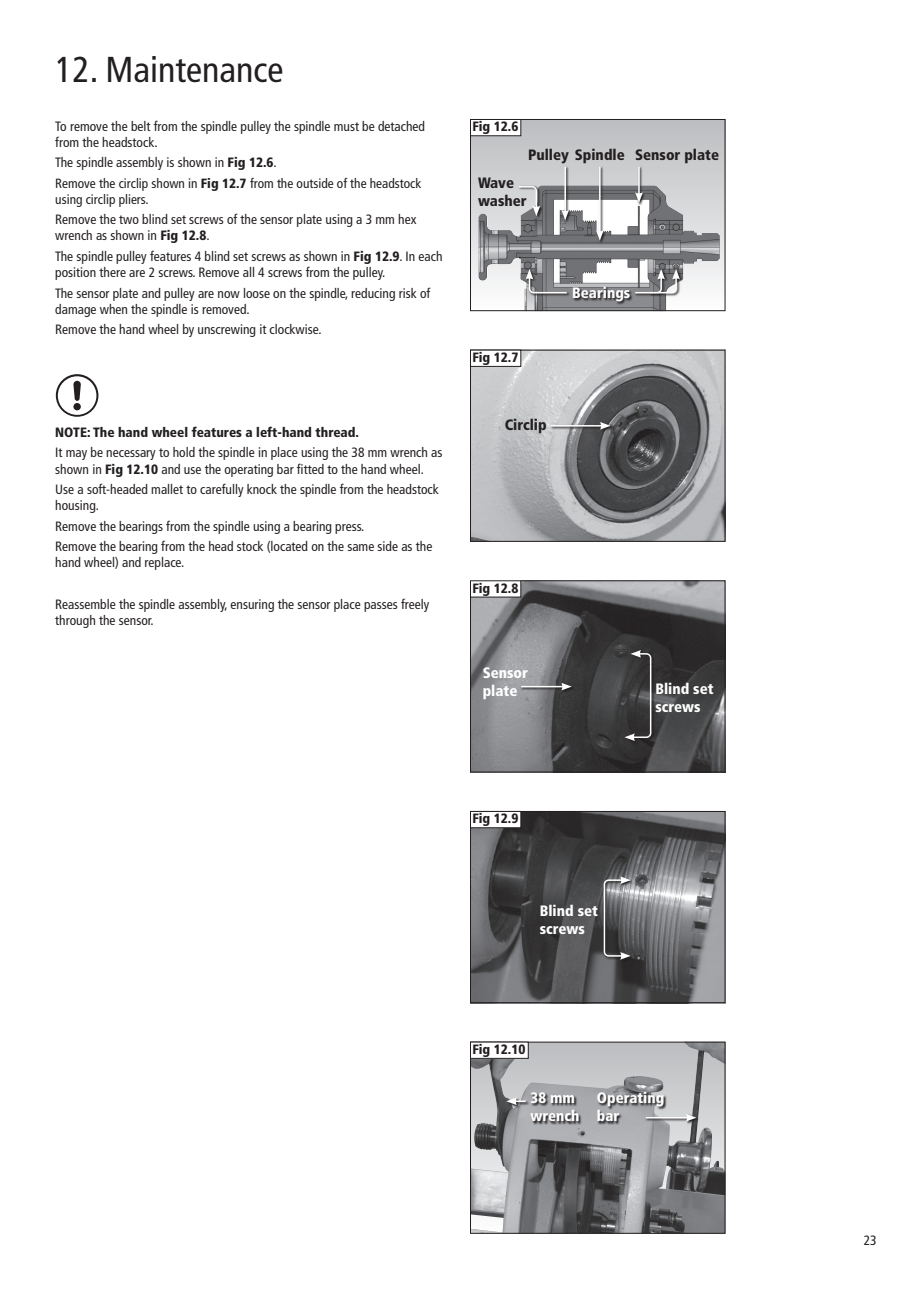
<style>
.page{position:relative;width:919px;height:1289px;background:#fff}
.page>*{position:absolute;margin:0;border:0;box-sizing:border-box;transform-origin:0 0}
.t1{font:condensed 36px "Frutiger";color:#231f20}
.t2{font:900 condensed 15px/18px "Frutiger";color:#fff}
.t3{font:900 condensed 15px/18px "Frutiger";color:#231f20}
.t4{font:800 13.65px "Times";color:#231f20}
.t5{font:condensed 13.5px/16.2px "Frutiger";color:#231f20}
.t6{font:900 condensed 13.5px "Frutiger";color:#231f20}
.t7{font:condensed 13.35px/16px "Frutiger";color:#231f20}
.s1{font-weight:900}
</style>
<div class="page">
<img style="left:472px;top:352px;width:251px;height:187px">
<div style="left:470px;top:350px;width:50px;height:16px;background:#fff"></div>
<div style="left:470px;top:350px;width:51px;height:17px;border:1px solid #231f20"></div>
<svg style="left:550px;top:421px;width:63px;height:12px"></svg>
<hr style="left:550px;top:425px;width:52px;height:1px;background:#fff">
<svg style="left:600px;top:422px;width:10px;height:7px"></svg>
<div style="left:470px;top:119px;width:255px;height:192px;background:linear-gradient(to bottom,#bbbcbf,#fcfdfd)"></div>
<img style="left:478px;top:186px;width:241px;height:123px">
<div style="left:470px;top:119px;width:255px;height:192px;border:1px solid #231f20"></div>
<div style="left:470px;top:119px;width:50px;height:17px;background:#fff"></div>
<div style="left:470px;top:119px;width:51px;height:17px;border:1px solid #231f20"></div>
<svg style="left:573px;top:286px;width:60px;height:19px"></svg>
<svg style="left:561px;top:166px;width:11px;height:57px"></svg>
<hr style="left:564px;top:167px;width:2px;height:45px;background:#fff">
<svg style="left:561px;top:210px;width:8px;height:10px"></svg>
<svg style="left:634px;top:166px;width:12px;height:40px"></svg>
<svg style="left:635px;top:167px;width:7px;height:36px"></svg>
<svg style="left:518px;top:185px;width:25px;height:34px"></svg>
<svg style="left:517px;top:185px;width:23px;height:31px"></svg>
<svg style="left:634px;top:268px;width:15px;height:28px"></svg>
<svg style="left:649px;top:268px;width:34px;height:28px"></svg>
<svg style="left:633px;top:269px;width:46px;height:25px"></svg>
<svg style="left:525px;top:268px;width:45px;height:28px"></svg>
<svg style="left:525px;top:269px;width:43px;height:25px"></svg>
<svg style="left:595px;top:166px;width:11px;height:78px"></svg>
<hr style="left:599px;top:167px;width:1px;height:65px;background:#fff">
<svg style="left:596px;top:230px;width:7px;height:11px"></svg>
<svg style="left:56px;top:374px;width:42px;height:43px"></svg>
<div style="left:58px;top:376px;width:38px;height:39px;background:#fff;border-radius:50%"></div>
<div style="left:73px;top:403px;width:8px;height:7px;background:#231f20;border-radius:50%"></div>
<svg style="left:73px;top:381px;width:8px;height:20px"></svg>
<img style="left:472px;top:1043px;width:251px;height:188px">
<div style="left:470px;top:1041px;width:255px;height:192px;border:1px solid #231f20"></div>
<div style="left:470px;top:1042px;width:58px;height:16px;background:#fff"></div>
<svg style="left:530px;top:1092px;width:51px;height:32px;background:#828285"></svg>
<svg style="left:597px;top:1091px;width:70px;height:33px;background:#87878a"></svg>
<svg style="left:645px;top:1113px;width:54px;height:11px"></svg>
<hr style="left:645px;top:1116px;width:43px;height:2px;background:#fff">
<svg style="left:686px;top:1113px;width:10px;height:8px"></svg>
<svg style="left:505px;top:1096px;width:24px;height:12px"></svg>
<svg style="left:506px;top:1097px;width:19px;height:8px"></svg>
<img style="left:472px;top:582px;width:251px;height:188px">
<div style="left:470px;top:580px;width:255px;height:192px;border:1px solid #231f20"></div>
<div style="left:470px;top:581px;width:50px;height:16px;background:#fff"></div>
<svg style="left:520px;top:682px;width:55px;height:11px"></svg>
<hr style="left:521px;top:686px;width:42px;height:1px;background:#fff">
<svg style="left:561px;top:682px;width:10px;height:8px"></svg>
<svg style="left:623px;top:649px;width:31px;height:95px"></svg>
<svg style="left:624px;top:650px;width:28px;height:91px;background:#4a494a"></svg>
<img style="left:472px;top:813px;width:251px;height:188px">
<div style="left:470px;top:811px;width:255px;height:192px;border:1px solid #231f20"></div>
<div style="left:470px;top:811px;width:50px;height:16px;background:#fff"></div>
<div style="left:470px;top:811px;width:51px;height:17px;border:1px solid #231f20"></div>
<svg style="left:603px;top:875px;width:31px;height:87px"></svg>
<svg style="left:603px;top:876px;width:27px;height:83px;background:#6d6d6f"></svg>
<h1 class="t1" style="left:55px;top:49px;width:230px">12. Maintenance</h1>
<p class="t5" style="left:55px;top:118px;width:371px">To remove the belt from the spindle pulley the spindle must be detached from the headstock.</p>
<p class="t5" style="left:55px;top:155px;width:223px">The spindle assembly is shown in <span class="s1">Fig 12.6</span>.</p>
<p class="t7" style="left:55px;top:175px;width:367px">Remove the circlip shown in <span class="s1">Fig 12.7</span> from the outside of the headstock using circlip pliers.</p>
<p class="t5" style="left:55px;top:211px;width:363px">Remove the two blind set screws of the sensor plate using a 3 mm hex wrench as shown in <span class="s1">Fig 12.8</span>.</p>
<p class="t5" style="left:55px;top:248px;width:389px">The spindle pulley features 4 blind set screws as shown in <span class="s1">Fig 12.9</span>. In each position there are 2 screws. Remove all 4 screws from the pulley.</p>
<p class="t5" style="left:55px;top:285px;width:376px">The sensor plate and pulley are now loose on the spindle, reducing risk of damage when the spindle is removed.</p>
<p class="t5" style="left:55px;top:321px;width:268px">Remove the hand wheel by unscrewing it clockwise.</p>
<p class="t6" style="left:55px;top:424px;width:305px">NOTE: The hand wheel features a left-hand thread.</p>
<p class="t5" style="left:55px;top:444px;width:388px">It may be necessary to hold the spindle in place using the 38 mm wrench as shown in <span class="s1">Fig 12.10</span> and use the operating bar fitted to the hand wheel.</p>
<p class="t5" style="left:55px;top:481px;width:385px">Use a soft-headed mallet to carefully knock the spindle from the headstock housing.</p>
<p class="t5" style="left:55px;top:516px;width:378px;line-height:20.5px">Remove the bearings from the spindle using a bearing press.<br>Remove the bearing from the head stock (located on the same side as the</p>
<p class="t5" style="left:55px;top:555px;width:130px">hand wheel) and replace.</p>
<p class="t5" style="left:55px;top:596px;width:375px">Reassemble the spindle assembly, ensuring the sensor place passes freely through the sensor.</p>
<p class="t4" style="left:133px;top:487px;width:6px">i</p>
<p class="t6" style="left:472px;top:119px;width:48px">Fig 12.6</p>
<p class="t3" style="left:528px;top:145px;width:192px">Pulley Spindle Sensor plate</p>
<p class="t3" style="left:478px;top:174px;width:50px">Wave washer</p>
<p class="t6" style="left:472px;top:349px;width:48px">Fig 12.7</p>
<p class="t3" style="left:504px;top:416px;width:43px">Circlip</p>
<p class="t2" style="left:572px;top:284px;width:60px">Bearings</p>
<p class="t6" style="left:472px;top:580px;width:48px">Fig 12.8</p>
<p class="t2" style="left:482px;top:663px;width:47px">Sensor plate</p>
<p class="t2" style="left:655px;top:679px;width:60px">Blind set screws</p>
<p class="t6" style="left:472px;top:810px;width:48px">Fig 12.9</p>
<p class="t2" style="left:540px;top:901px;width:60px">Blind set screws</p>
<p class="t6" style="left:472px;top:1041px;width:55px">Fig 12.10</p>
<p class="t2" style="left:530px;top:1089px;width:50px">38 mm wrench</p>
<p class="t2" style="left:596px;top:1089px;width:69px">Operating bar</p>
<p class="t5" style="left:863px;top:1232px;width:14px">23</p>
</div>
